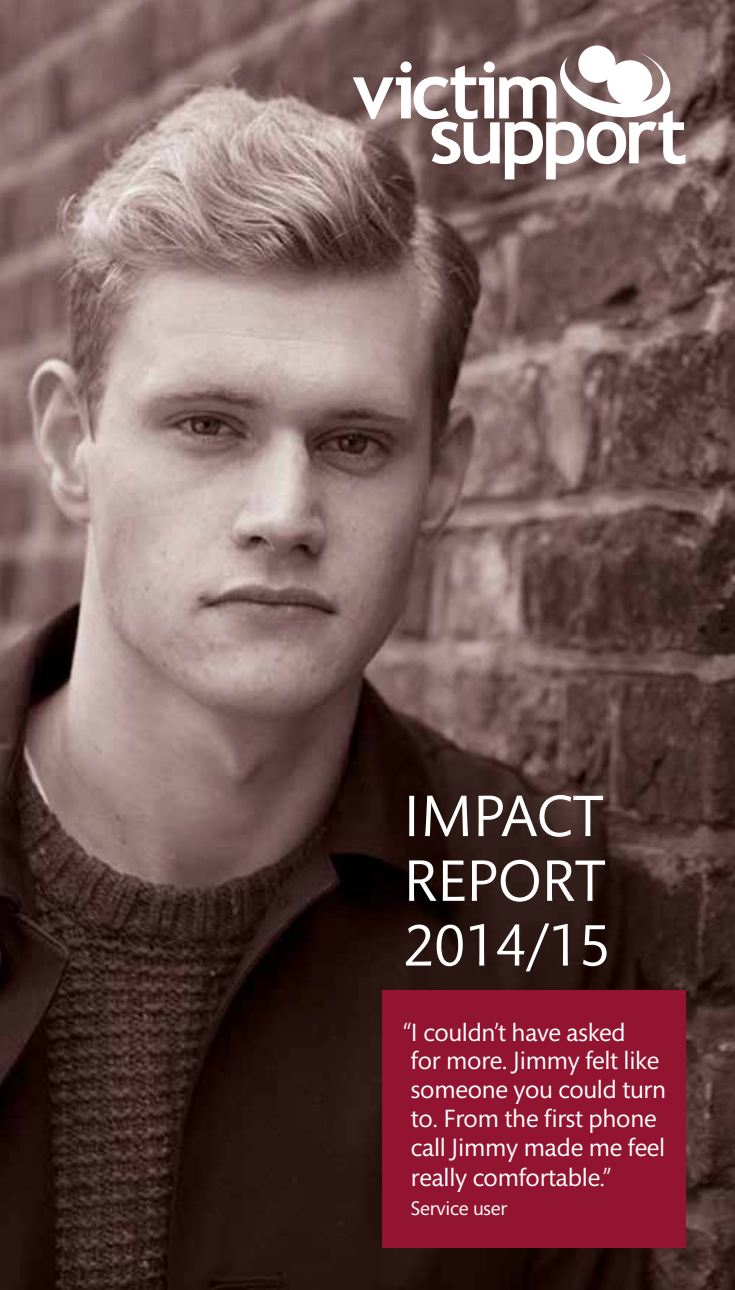
<style>
.page{position:relative;width:735px;height:1290px;background:#fff}
.page>*{position:absolute;margin:0;border:0;box-sizing:border-box;transform-origin:0 0}
.t1{font:59.5px/64.8px "Mundo Sans";color:#fff;text-align:justify}
.t2{font:25.55px/29.1px "Mundo Sans";letter-spacing:-.01em;color:#fff}
.t3{font:19.95px "Mundo Sans";letter-spacing:-.01em;color:#fff}
</style>
<div class="page">
<img style="left:0;top:0;width:734px;height:1290px">
<div style="left:382px;top:990px;width:303px;height:258px;background:#921431"></div>
<div style="left:578px;top:46px;width:37px;height:37px;background:#fff;border-radius:50%"></div>
<svg style="left:352px;top:52px;width:333px;height:127px"></svg>
<h1 class="t1" style="left:403px;top:785px;width:208px">IMPACT REPORT 2014/15</h1>
<p class="t2" style="left:403px;top:1018px;width:264px">“I couldn’t have asked<br>for more. Jimmy felt like someone you could turn to. From the first phone call Jimmy made me feel really comfortable.”</p>
<p class="t3" style="left:411px;top:1197px;width:98px">Service user</p>
</div>
